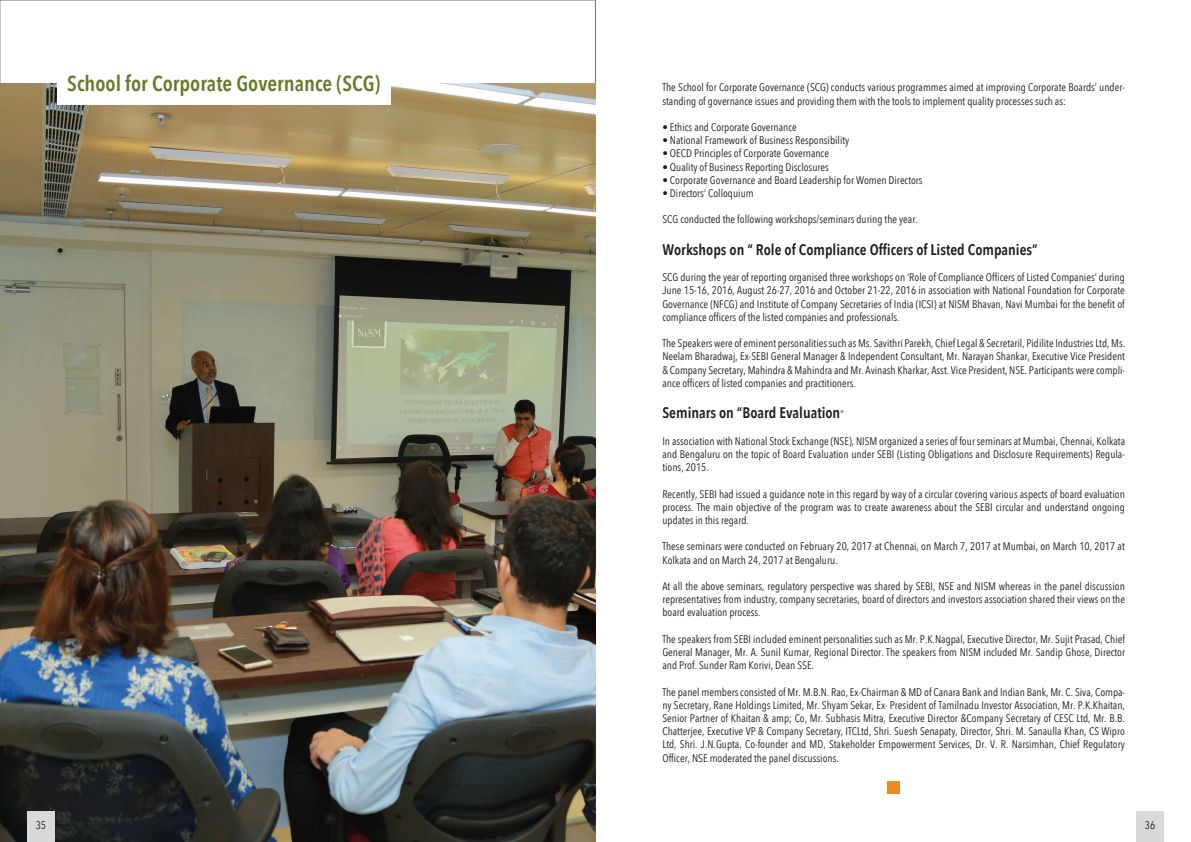
<style>
.page{position:relative;width:1191px;height:842px;background:#fff}
.page>*{position:absolute;margin:0;border:0;box-sizing:border-box;transform-origin:0 0}
.t1{font:600 21.6px "Avenir Next Condensed";color:#647b29}
.t2{font:600 15.3px "Avenir Next Condensed";color:#1e1e1c}
.t3{font:11px/13.2px "Avenir Next Condensed";color:#1e1e1c;text-align:justify}
.s1{font-weight:400;font-size:11px}
</style>
<div class="page">
<img style="left:0;top:83px;width:595px;height:759px">
<div style="left:57px;top:64px;width:334px;height:41px;background:#fff"></div>
<div style="left:887px;top:782px;width:13px;height:12px;background:#ec8b21"></div>
<div style="left:27px;top:811px;width:27px;height:31px;background:#dadada"></div>
<div style="left:1136px;top:811px;width:27px;height:31px;background:#dadada"></div>
<h1 class="t1" style="left:67px;top:65px;width:314px">School for Corporate Governance (SCG)</h1>
<p class="t3" style="left:662px;top:80px;width:464px">The School for Corporate Governance (SCG) conducts various programmes aimed at improving Corporate Boards’ under&shy;standing of governance issues and providing them with the tools to implement quality processes such as:</p>
<p class="t3" style="left:662px;top:120px;width:136px">• Ethics and Corporate Governance</p>
<p class="t3" style="left:662px;top:133px;width:188px">• National Framework of Business Responsibility</p>
<p class="t3" style="left:662px;top:146px;width:168px">• OECD Principles of Corporate Governance</p>
<p class="t3" style="left:662px;top:160px;width:168px">• Quality of Business Reporting Disclosures</p>
<p class="t3" style="left:662px;top:173px;width:262px">• Corporate Governance and Board Leadership for Women Directors</p>
<p class="t3" style="left:662px;top:186px;width:93px">• Directors’ Colloquium</p>
<p class="t3" style="left:662px;top:212px;width:257px">SCG conducted the following workshops/seminars during the year.</p>
<h2 class="t2" style="left:662px;top:236px;width:377px">Workshops on “ Role of Compliance Officers of Listed Companies”</h2>
<p class="t3" style="left:662px;top:270px;width:464px">SCG during the year of reporting organised three workshops on ‘Role of Compliance Officers of Listed Companies’ during June 15-16, 2016, August 26-27, 2016 and October 21-22, 2016 in association with National Foundation for Corporate Governance (NFCG) and Institute of Company Secretaries of India (ICSI) at NISM Bhavan, Navi Mumbai for the benefit of compliance officers of the listed companies and professionals.</p>
<p class="t3" style="left:662px;top:336px;width:464px">The Speakers were of eminent personalitiessuch as Ms. Savithri Parekh, ChiefLegal &amp; Secretaril, Pidilite IndustriesLtd, Ms.<br>Neelam Bharadwaj, Ex-SEBI General Manager &amp; Independent Consultant, Mr. Narayan Shankar, Executive Vice President &amp; Company Secretary, Mahindra &amp; Mahindra and Mr. Avinash Kharkar, Asst. Vice President, NSE. Participants were compli&shy;ance officers of listed companies and practitioners.</p>
<h2 class="t2" style="left:662px;top:400px;width:183px">Seminars on “Board Evaluation<span class="s1">”</span></h2>
<p class="t3" style="left:662px;top:434px;width:464px">In association with National Stock Exchange (NSE), NISM organized a series of four seminars at Mumbai, Chennai, Kolkata and Bengaluru on the topic of Board Evaluation under SEBI (Listing Obligations and Disclosure Requirements) Regula&shy;tions, 2015.</p>
<p class="t3" style="left:662px;top:487px;width:464px">Recently, SEBI had issued a guidance note in this regard by way of a circular covering various aspects of board evaluation process. The main objective of the program was to create awareness about the SEBI circular and understand ongoing updates in this regard.</p>
<p class="t3" style="left:662px;top:539px;width:464px">These seminars were conducted on February 20, 2017 at Chennai, on March 7, 2017 at Mumbai, on March 10, 2017 at<br>Kolkata and on March 24, 2017 at Bengaluru.</p>
<p class="t3" style="left:662px;top:579px;width:464px">At all the above seminars, regulatory perspective was shared by SEBI, NSE and NISM whereas in the panel discussion representatives from industry, company secretaries, board of directors and investors association shared their views on the board evaluation process.</p>
<p class="t3" style="left:662px;top:632px;width:464px">The speakers from SEBI included eminent personalities such as Mr. P.K.Nagpal, Executive Director, Mr. Sujit Prasad, Chief General Manager, Mr. A. Sunil Kumar, Regional Director. The speakers from NISM included Mr. Sandip Ghose, Director and Prof. Sunder Ram Korivi, Dean SSE.</p>
<p class="t3" style="left:662px;top:685px;width:464px">The panel members consisted of Mr. M.B.N. Rao, Ex-Chairman &amp; MD of Canara Bank and Indian Bank, Mr. C. Siva, Compa&shy;ny Secretary, Rane Holdings Limited, Mr. Shyam Sekar, Ex- President of Tamilnadu Investor Association, Mr. P.K.Khaitan, Senior Partner of Khaitan &amp; amp; Co, Mr. Subhasis Mitra, Executive Director &amp;Company Secretary of CESC Ltd, Mr. B.B.<br>Chatterjee, Executive VP &amp; Company Secretary, ITCLtd, Shri. Suesh Senapaty, Director, Shri. M. Sanaulla Khan, CS Wipro Ltd, Shri. J.N.Gupta, Co-founder and MD, Stakeholder Empowerment Services, Dr. V. R. Narsimhan, Chief Regulatory Officer, NSE moderated the panel discussions.</p>
<p class="t3" style="left:36px;top:818px;width:12px">35</p>
<p class="t3" style="left:1145px;top:818px;width:12px">36</p>
</div>
